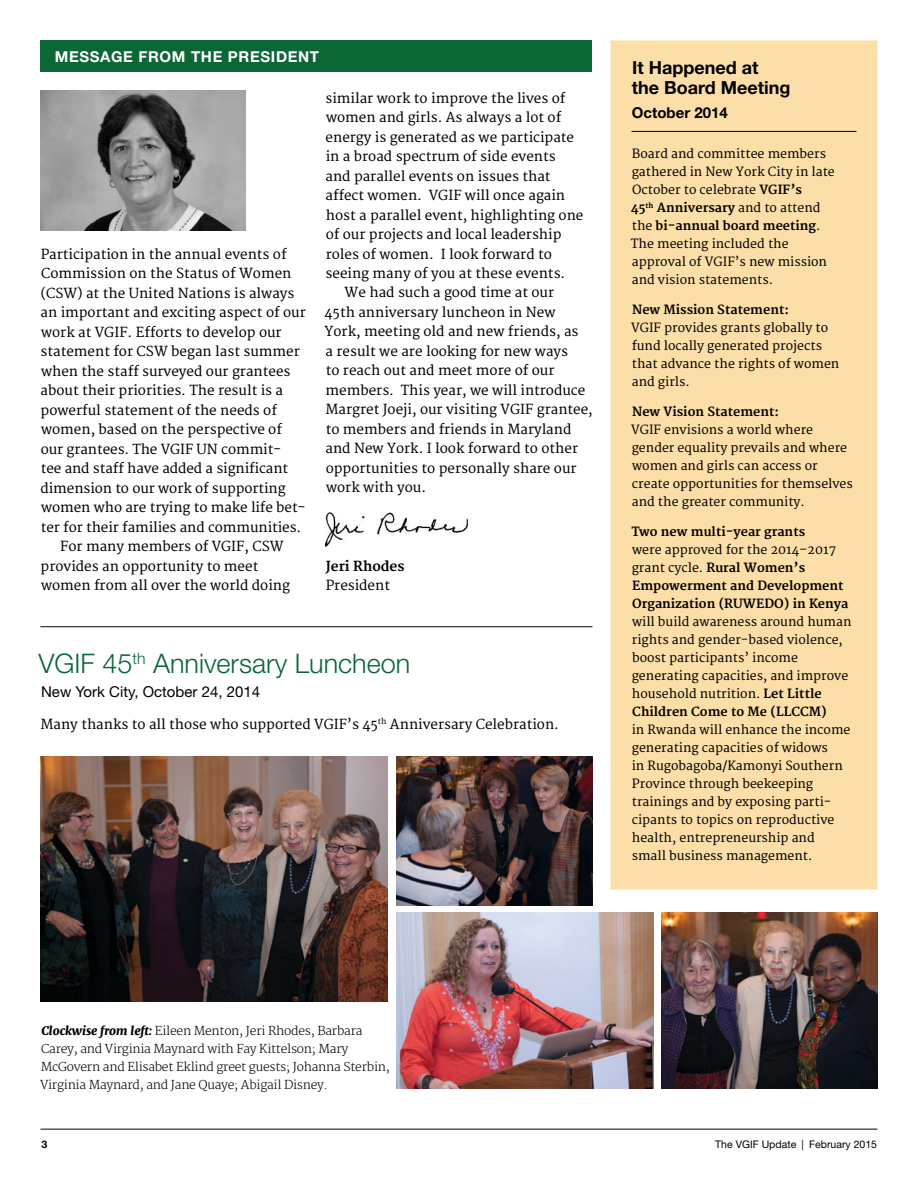
<style>
.page{position:relative;width:918px;height:1188px;background:#fff}
.page>*{position:absolute;margin:0;border:0;box-sizing:border-box;transform-origin:0 0}
.t1{font:300 27px "Helvetica Neue LT Std";color:#0b6735}
.t2{font:700 18px/19.5px "Helvetica Neue LT Std";color:#000}
.t3{font:15px "Helvetica Neue LT Std";color:#000}
.t4{font:700 15px "Helvetica Neue LT Std";letter-spacing:.045em;color:#fff}
.t5{font:700 15px "Helvetica Neue LT Std";color:#000}
.t6{font:13.5px "Merriweather";color:#000}
.t7{font:700 13.5px "Merriweather";color:#000}
.t8{font:12.3px/18px "Merriweather";color:#000}
.t9{font:700 12.3px/18px "Merriweather";color:#000}
.t10{font:300 12px/18px "Merriweather";letter-spacing:-.02em;color:#000}
.t11{font:10.5px "Helvetica Neue LT Std";color:#000}
.t12{font:700 10.5px "Helvetica Neue LT Std";color:#000}
.s1{font-weight:700}
.s2{font-weight:400}
.s3{font-weight:800;font-style:italic}
</style>
<div class="page">
<hr style="left:40px;top:1129px;width:838px;height:1px;background:#000">
<div style="left:40px;top:40px;width:552px;height:32px;background:#0b6735"></div>
<img style="left:326px;top:512px;width:142px;height:34px">
<img style="left:40px;top:90px;width:205px;height:141px">
<div style="left:611px;top:40px;width:267px;height:850px;background:#fcdea8"></div>
<hr style="left:632px;top:131px;width:224px;height:1px;background:#000">
<hr style="left:40px;top:626px;width:552px;height:1px;background:#000">
<img style="left:40px;top:756px;width:348px;height:246px">
<img style="left:662px;top:912px;width:215px;height:177px">
<img style="left:397px;top:912px;width:256px;height:177px">
<img style="left:397px;top:756px;width:195px;height:149px">
<p class="t4" style="left:55px;top:47px;width:266px">MESSAGE FROM THE PRESIDENT</p>
<p class="t6" style="left:41px;top:246px;width:247px">Participation in the annual events of</p>
<p class="t6" style="left:41px;top:265px;width:252px">Commission on the Status of Women</p>
<p class="t6" style="left:41px;top:285px;width:255px">(CSW) at the United Nations is always</p>
<p class="t6" style="left:41px;top:304px;width:267px">an important and exciting aspect of our</p>
<p class="t6" style="left:41px;top:324px;width:242px">work at VGIF. Efforts to develop our</p>
<p class="t6" style="left:41px;top:343px;width:261px">statement for CSW began last summer</p>
<p class="t6" style="left:41px;top:363px;width:251px">when the staff surveyed our grantees</p>
<p class="t6" style="left:41px;top:382px;width:244px">about their priorities. The result is a</p>
<p class="t6" style="left:41px;top:402px;width:238px">powerful statement of the needs of</p>
<p class="t6" style="left:41px;top:421px;width:242px">women, based on the perspective of</p>
<p class="t6" style="left:41px;top:441px;width:242px">our grantees. The VGIF UN commit-</p>
<p class="t6" style="left:41px;top:460px;width:249px">tee and staff have added a significant</p>
<p class="t6" style="left:41px;top:480px;width:247px">dimension to our work of supporting</p>
<p class="t6" style="left:41px;top:499px;width:266px">women who are trying to make life bet-</p>
<p class="t6" style="left:41px;top:519px;width:262px">ter for their families and communities.</p>
<p class="t6" style="left:60px;top:538px;width:225px">For many members of VGIF, CSW</p>
<p class="t6" style="left:41px;top:558px;width:219px">provides an opportunity to meet</p>
<p class="t6" style="left:41px;top:577px;width:250px">women from all over the world doing</p>
<p class="t6" style="left:326px;top:90px;width:241px">similar work to improve the lives of</p>
<p class="t6" style="left:326px;top:109px;width:237px">women and girls. As always a lot of</p>
<p class="t6" style="left:326px;top:129px;width:250px">energy is generated as we participate</p>
<p class="t6" style="left:326px;top:148px;width:232px">in a broad spectrum of side events</p>
<p class="t6" style="left:325px;top:168px;width:227px">and parallel events on issues that</p>
<p class="t6" style="left:325px;top:187px;width:241px">affect women. VGIF will once again</p>
<p class="t6" style="left:326px;top:207px;width:259px">host a parallel event, highlighting one</p>
<p class="t6" style="left:326px;top:226px;width:237px">of our projects and local leadership</p>
<p class="t6" style="left:326px;top:246px;width:228px">roles of women. I look forward to</p>
<p class="t6" style="left:326px;top:265px;width:241px">seeing many of you at these events.</p>
<p class="t6" style="left:345px;top:285px;width:211px">We had such a good time at our</p>
<p class="t6" style="left:325px;top:304px;width:232px">45th anniversary luncheon in New</p>
<p class="t6" style="left:325px;top:324px;width:255px">York, meeting old and new friends, as</p>
<p class="t6" style="left:326px;top:343px;width:244px">a result we are looking for new ways</p>
<p class="t6" style="left:326px;top:363px;width:230px">to reach out and meet more of our</p>
<p class="t6" style="left:326px;top:382px;width:261px">members. This year, we will introduce</p>
<p class="t6" style="left:326px;top:402px;width:269px">Margret Joeji, our visiting VGIF grantee,</p>
<p class="t6" style="left:326px;top:421px;width:247px">to members and friends in Maryland</p>
<p class="t6" style="left:326px;top:441px;width:254px">and New York. I look forward to other</p>
<p class="t6" style="left:326px;top:460px;width:252px">opportunities to personally share our</p>
<p class="t6" style="left:326px;top:480px;width:102px">work with you.</p>
<p class="t7" style="left:326px;top:558px;width:80px">Jeri Rhodes</p>
<p class="t6" style="left:326px;top:577px;width:66px">President</p>
<h1 class="t1" style="left:38px;top:647px;width:373px">VGIF 45<sup>th</sup> Anniversary Luncheon</h1>
<p class="t3" style="left:41px;top:683px;width:220px">New York City, October 24, 2014</p>
<p class="t6" style="left:41px;top:716px;width:520px">Many thanks to all those who supported VGIF’s 45<sup>th</sup> Anniversary Celebration.</p>
<h2 class="t2" style="left:632px;top:58px;width:160px">It Happened at<br>the Board Meeting</h2>
<p class="t5" style="left:632px;top:103px;width:97px">October 2014</p>
<p class="t8" style="left:631px;top:145px;width:205px">Board and committee members gathered in New York City in late<br>October to celebrate <span class="s1">VGIF’s<br>45</span><sup>th</sup> <span class="s1">Anniversary</span> and to attend the <span class="s1">bi-annual board meeting</span>.<br>The meeting included the approval of VGIF’s new mission and vision statements.</p>
<p class="t9" style="left:632px;top:301px;width:158px">New Mission Statement:</p>
<p class="t8" style="left:631px;top:319px;width:210px">VGIF provides grants globally to fund locally generated projects that advance the rights of women and girls.</p>
<p class="t9" style="left:632px;top:403px;width:149px">New Vision Statement:</p>
<p class="t8" style="left:631px;top:421px;width:223px">VGIF envisions a world where gender equality prevails and where women and girls can access or create opportunities for themselves and the greater community.</p>
<p class="t9" style="left:631px;top:523px;width:175px">Two new multi-year grants</p>
<p class="t9" style="left:632px;top:541px;width:218px"><span class="s2">were approved for the 2014–2017 grant cycle.</span> Rural Women’s<br>Empowerment and Development<br>Organization (RUWEDO) in Kenya</p>
<p class="t8" style="left:632px;top:613px;width:221px">will build awareness around human rights and gender-based violence, boost participants’ income generating capacities, and improve household nutrition. <span class="s1">Let Little<br>Children Come to Me (LLCCM)</span></p>
<p class="t8" style="left:632px;top:721px;width:220px">in Rwanda will enhance the income generating capacities of widows<br>in Rugobagoba/Kamonyi Southern<br>Province through beekeeping trainings and by exposing parti&shy;cipants to topics on reproductive health, entrepreneurship and small business management.</p>
<p class="t10" style="left:40px;top:1022px;width:351px"><span class="s3">Clockwise from left:</span> Eileen Menton, Jeri Rhodes, Barbara Carey, and Virginia Maynard with Fay Kittelson; Mary McGovern and Elisabet Eklind greet guests; Johanna Sterbin, Virginia Maynard, and Jane Quaye; Abigail Disney.</p>
<p class="t12" style="left:42px;top:1137px;width:7px">3</p>
<p class="t11" style="left:715px;top:1138px;width:163px">The VGIF Update | February 2015</p>
</div>
